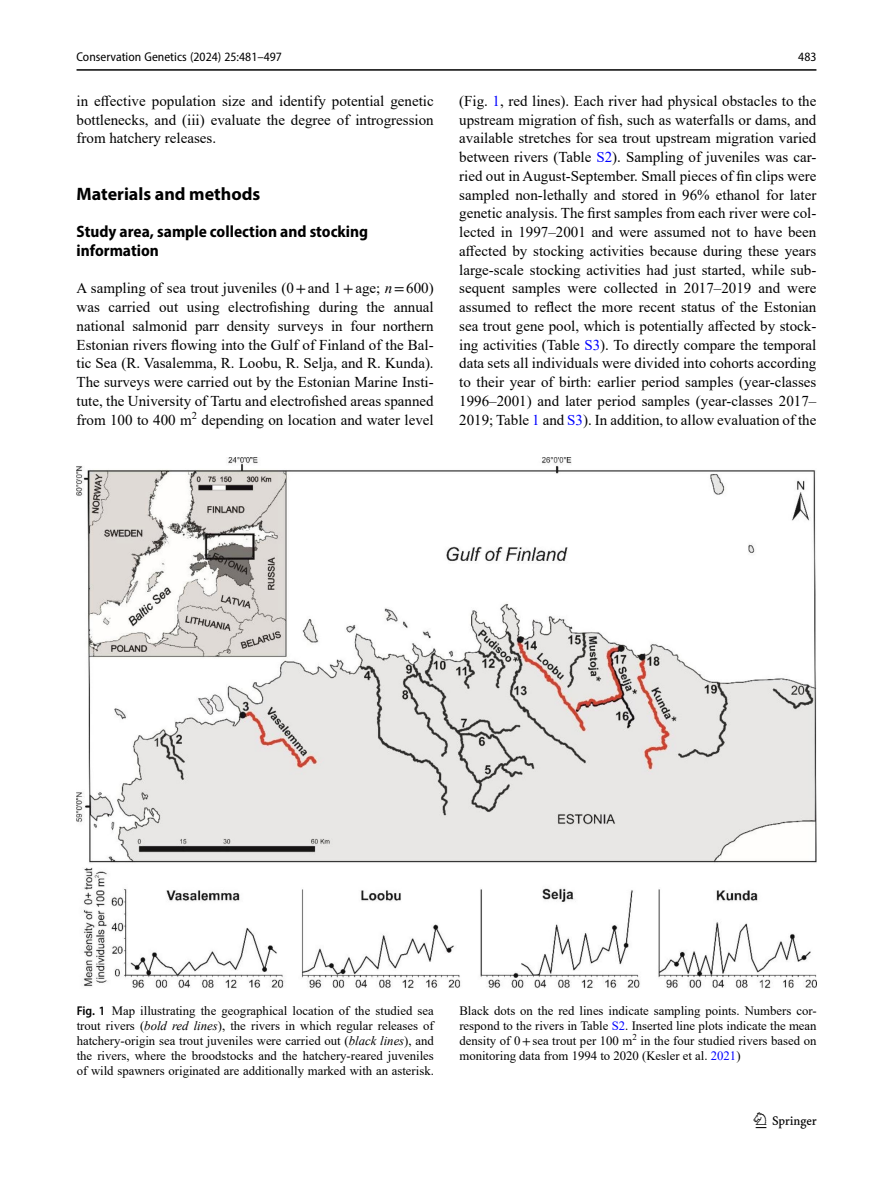
<style>
.page{position:relative;width:893px;height:1187px;background:#fff}
.page>*{position:absolute;margin:0;border:0;box-sizing:border-box;transform-origin:0 0}
.t1{font:22.5px "Springnew";color:#000}
.Head_1{font:700 18px "Myriad Pro";color:#000}
.Head_2_After_1{font:700 semi-condensed 16.5px/18.8px "Myriad Pro";color:#000}
.Body_Text{font:15px/18.8px "Times New Roman";color:#000;text-align:justify}
.Body_Text_Indent{font:15px/18.8px "Times New Roman";color:#000;text-align:justify}
.Figure_Caption{font:12.75px/15px "Times New Roman";color:#000;text-align:justify}
.t2{font:semi-condensed 12.75px "Myriad Pro";color:#000}
.s1{font-family:"STIX"}
.s2{font-style:italic}
.s3{color:#00f}
.s4{font-family:"Myriad Pro";font-weight:600;font-stretch:semi-condensed}
</style>
<div class="page">
<hr style="left:77px;top:69px;width:739px;height:2px;background:#000">
<img style="left:77px;top:457px;width:740px;height:531px">
<p class="t2" style="left:77px;top:49px;width:207px">Conservation Genetics (2024) 25:481–497</p>
<p class="Body_Text_Indent" style="left:77px;top:91px;width:359px">in effective population size and identify potential genetic bottlenecks, and (iii) evaluate the degree of introgression from hatchery releases.</p>
<p class="Head_1" style="left:77px;top:182px;width:185px">Materials and methods</p>
<p class="Head_2_After_1" style="left:77px;top:222px;width:293px">Study area, sample collection and stocking information</p>
<p class="Body_Text" style="left:77px;top:278px;width:359px">A sampling of sea trout juveniles (0<span class="s1">+</span>and 1<span class="s1">+</span>age; <span class="s2">n</span><span class="s1">=</span>600) was carried out using electrofishing during the annual national salmonid parr density surveys in four northern Estonian rivers flowing into the Gulf of Finland of the Bal&shy;tic Sea (R. Vasalemma, R. Loobu, R. Selja, and R. Kunda).<br>The surveys were carried out by the Estonian Marine Insti&shy;tute, the University of Tartu and electrofished areas spanned from 100 to 400 m<sup>2</sup> depending on location and water level</p>
<p class="t2" style="left:798px;top:49px;width:20px">483</p>
<p class="Body_Text" style="left:459px;top:91px;width:359px">(Fig. <span class="s3">1</span>, red lines). Each river had physical obstacles to the upstream migration of fish, such as waterfalls or dams, and available stretches for sea trout upstream migration varied between rivers (Table <span class="s3">S2</span>). Sampling of juveniles was car&shy;ried out in August-September. Small pieces of fin clips were sampled non-lethally and stored in 96% ethanol for later genetic analysis. The first samples from each river were col&shy;lected in 1997–2001 and were assumed not to have been affected by stocking activities because during these years large-scale stocking activities had just started, while sub&shy;sequent samples were collected in 2017–2019 and were assumed to reflect the more recent status of the Estonian sea trout gene pool, which is potentially affected by stock&shy;ing activities (Table <span class="s3">S3</span>). To directly compare the temporal data sets all individuals were divided into cohorts according to their year of birth: earlier period samples (year-classes 1996–2001) and later period samples (year-classes 2017– 2019; Table <span class="s3">1</span> and <span class="s3">S3</span>). In addition, to allow evaluation of the</p>
<p class="Figure_Caption" style="left:77px;top:1003px;width:359px"><span class="s4">Fig. 1</span> Map illustrating the geographical location of the studied sea trout rivers (<span class="s2">bold red lines</span>), the rivers in which regular releases of hatchery-origin sea trout juveniles were carried out (<span class="s2">black lines</span>), and the rivers, where the broodstocks and the hatchery-reared juveniles of wild spawners originated are additionally marked with an asterisk.</p>
<p class="Figure_Caption" style="left:459px;top:1003px;width:359px">Black dots on the red lines indicate sampling points. Numbers cor&shy;respond to the rivers in Table <span class="s3">S2</span>. Inserted line plots indicate the mean density of 0<span class="s1">+</span>sea trout per 100 m<sup>2</sup> in the four studied rivers based on monitoring data from 1994 to 2020 (Kesler et al. <span class="s3">2021</span>)</p>
<h1 class="t1" style="left:756px;top:1107px;width:63px">1 3</h1>
</div>
